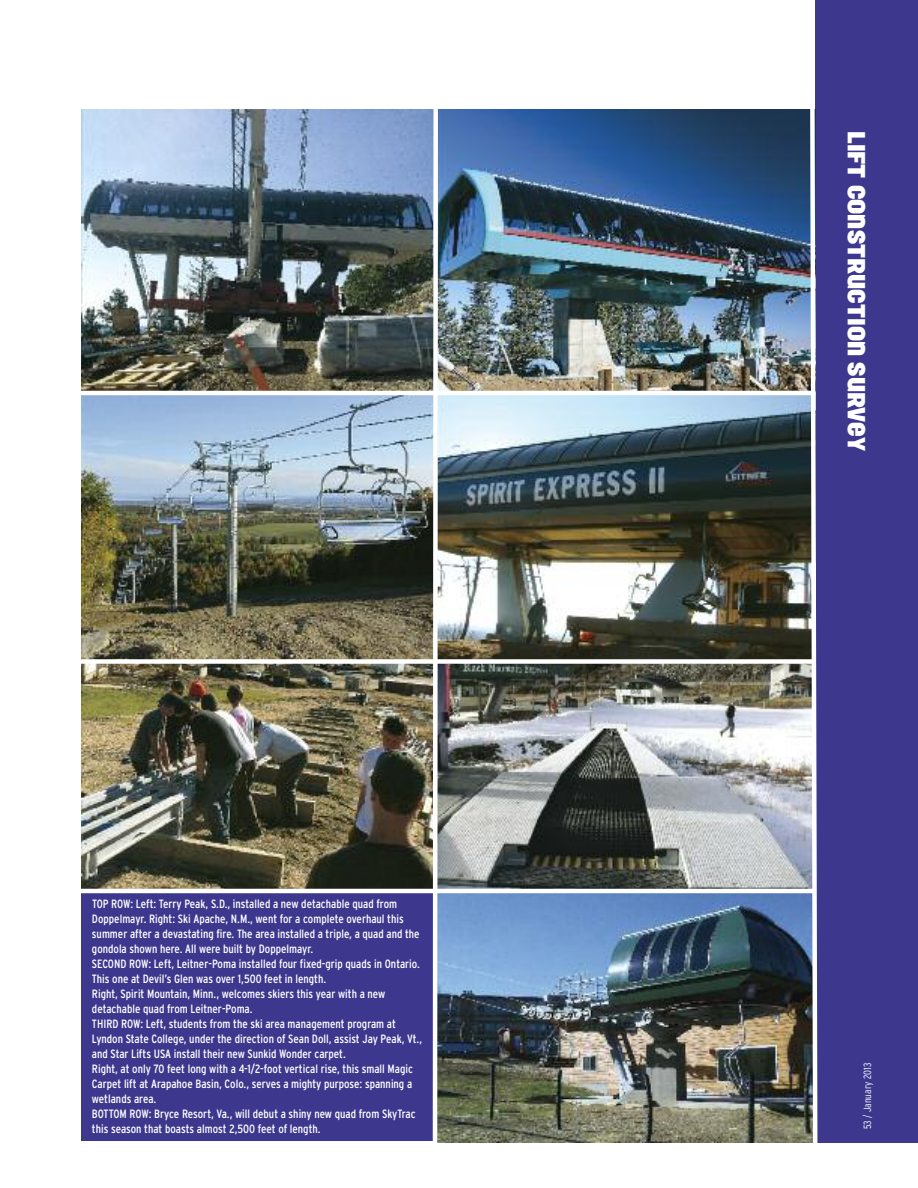
<style>
.page{position:relative;width:918px;height:1188px;background:#fff}
.page>*{position:absolute;margin:0;border:0;box-sizing:border-box;transform-origin:0 0}
.t1{font:24px "Malmo Sans Headline";color:#fff}
.t2{font:condensed 12px/15px "Interstate";color:#fff}
.t3{font:300 condensed 10.5px "Interstate";color:#fff}
</style>
<div class="page">
<div style="left:815px;top:0;width:103px;height:1143px;background:#3d378e"></div>
<img style="left:82px;top:109px;width:348px;height:282px">
<img style="left:440px;top:109px;width:368px;height:282px">
<img style="left:82px;top:395px;width:348px;height:264px">
<img style="left:440px;top:395px;width:368px;height:264px">
<img style="left:82px;top:664px;width:348px;height:225px">
<svg style="left:440px;top:664px;width:368px;height:225px;background:#888b89"></svg>
<img style="left:440px;top:893px;width:368px;height:249px">
<div style="left:82px;top:893px;width:353px;height:248px;background:#3d378e"></div>
<img style="left:430px;top:109px;width:10px;height:1034px">
<hr style="left:67px;top:391px;width:748px;height:4px;background:#fff">
<img style="left:808px;top:109px;width:10px;height:1034px">
<div style="left:62px;top:659px;width:753px;height:5px;background:#fff"></div>
<hr style="left:64px;top:889px;width:751px;height:4px;background:#fff">
<p class="t2" style="left:92px;top:896px;width:332px">TOP ROW: Left: Terry Peak, S.D., installed a new detachable quad from Doppelmayr. Right: Ski Apache, N.M., went for a complete overhaul this summer after a devastating fire. The area installed a triple, a quad and the gondola shown here. All were built by Doppelmayr.<br>SECOND ROW: Left, Leitner-Poma installed four fixed-grip quads in Ontario.<br>This one at Devil’s Glen was over 1,500 feet in length.<br>Right, Spirit Mountain, Minn., welcomes skiers this year with a new detachable quad from Leitner-Poma.<br>THIRD ROW: Left, students from the ski area management program at Lyndon State College, under the direction of Sean Doll, assist Jay Peak, Vt., and Star Lifts USA install their new Sunkid Wonder carpet.<br>Right, at only 70 feet long with a 4-1/2-foot vertical rise, this small Magic Carpet lift at Arapahoe Basin, Colo., serves a mighty purpose: spanning a wetlands area.<br>BOTTOM ROW: Bryce Resort, Va., will debut a shiny new quad from SkyTrac this season that boasts almost 2,500 feet of length.</p>
<h1 class="t1" style="left:870px;top:131px;width:322px;rotate:90deg">lift construction survey</h1>
<p class="t3" style="left:861px;top:1129px;width:68px;rotate:-90deg">53 / January 2013</p>
</div>
